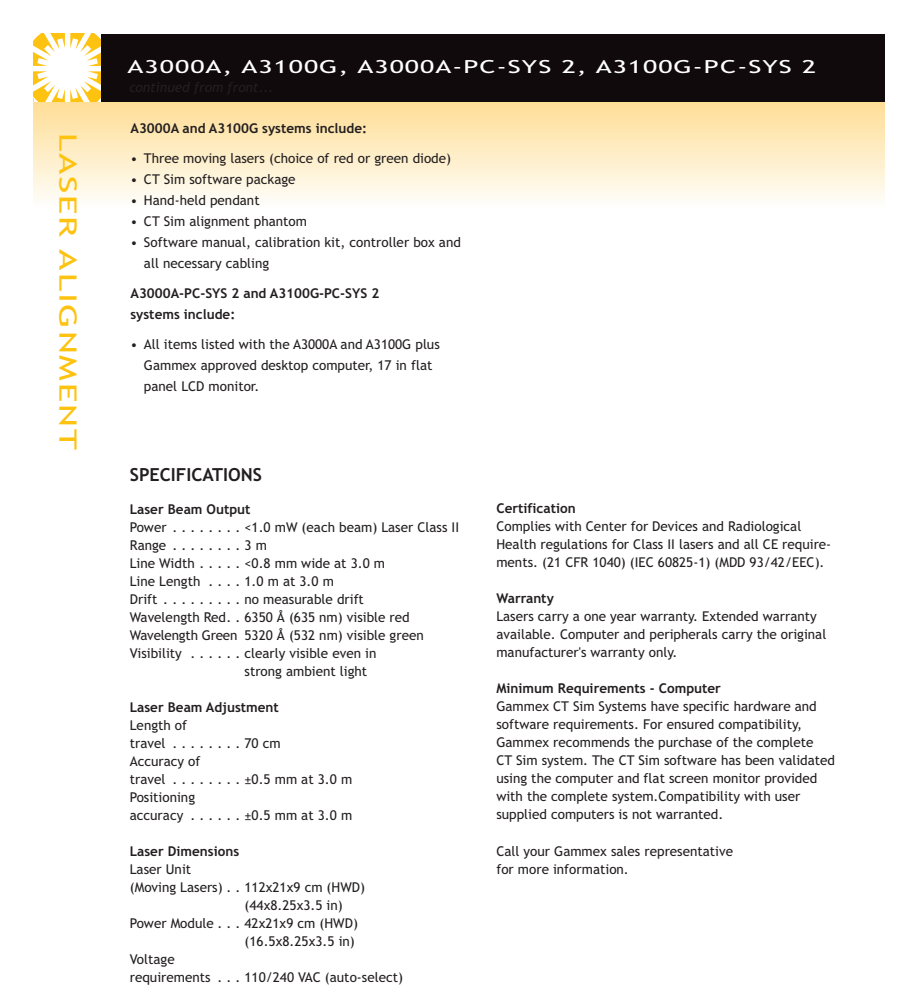
<style>
.page{position:relative;width:905px;height:986px;background:#fff}
.page>*{position:absolute;margin:0;border:0;box-sizing:border-box;transform-origin:0 0}
.t1{font:24px "Trebuchet MS";letter-spacing:.05em;color:#fec210;scale:1.5 1}
.t2{font:18px "Trebuchet MS";letter-spacing:.04em;color:#fff;scale:1.5 1}
.t3{font:700 18px "Trebuchet MS";color:#231f20}
.t4{font:13.5px/18px "Trebuchet MS";color:#231f20}
.t5{font:700 13.5px/21px "Trebuchet MS";color:#231f20}
</style>
<div class="page">
<div style="left:34px;top:98px;width:850px;height:109px;background:linear-gradient(to bottom,#ffdc91,#fefefb)"></div>
<svg style="left:34px;top:34px;width:67px;height:67px"></svg>
<div style="left:101px;top:34px;width:783px;height:67px;background:#110a0c"></div>
<h1 class="t1" style="left:82px;top:133px;width:213px;rotate:90deg">LASER ALIGNMENT</h1>
<h2 class="t2" style="left:128px;top:56px;width:460px">A3000A, A3100G, A3000A-PC-SYS 2, A3100G-PC-SYS 2</h2>
<p class="t5" style="left:130px;top:117px;width:238px">A3000A and A3100G systems include:</p>
<p class="t4" style="left:130px;top:149px;width:322px">• Three moving lasers (choice of red or green diode)</p>
<p class="t4" style="left:130px;top:170px;width:167px">• CT Sim software package</p>
<p class="t4" style="left:130px;top:191px;width:131px">• Hand-held pendant</p>
<p class="t4" style="left:130px;top:212px;width:178px">• CT Sim alignment phantom</p>
<p class="t4" style="left:144px;top:231px;width:318px;line-height:21px;text-indent:-14px">• Software manual, calibration kit, controller box and all necessary cabling</p>
<p class="t5" style="left:130px;top:282px;width:250px">A3000A-PC-SYS 2 and A3100G-PC-SYS 2 systems include:</p>
<p class="t4" style="left:144px;top:333px;width:297px;line-height:21px;text-indent:-14px">• All items listed with the A3000A and A3100G plus<br>Gammex approved desktop computer, 17 in flat panel LCD monitor.</p>
<h2 class="t3" style="left:130px;top:464px;width:134px">SPECIFICATIONS</h2>
<p class="t5" style="left:130px;top:498px;width:122px">Laser Beam Output</p>
<p class="t4" style="left:130px;top:518px;width:331px">Power . . . . . . . . &lt;1.0 mW (each beam) Laser Class II</p>
<p class="t4" style="left:130px;top:536px;width:138px">Range ........3m</p>
<p class="t4" style="left:130px;top:554px;width:257px">Line Width . . . . . &lt;0.8 mm wide at 3.0 m</p>
<p class="t4" style="left:130px;top:572px;width:206px">Line Length . . . . 1.0 m at 3.0 m</p>
<p class="t4" style="left:130px;top:590px;width:236px">Drift . . . . . . . . . no measurable drift</p>
<p class="t4" style="left:130px;top:608px;width:281px">Wavelength Red. . 6350 Å (635 nm) visible red</p>
<p class="t4" style="left:130px;top:626px;width:295px">Wavelength Green 5320 Å (532 nm) visible green</p>
<p class="t4" style="left:130px;top:644px;width:248px">Visibility . . . . . . clearly visible even in</p>
<p class="t4" style="left:244px;top:662px;width:124px">strong ambient light</p>
<p class="t5" style="left:130px;top:696px;width:151px">Laser Beam Adjustment</p>
<p class="t4" style="left:130px;top:716px;width:224px">Length of<br>travel ........70cm<br>Accuracy of<br>travel ........±0.5mmat3.0m<br>Positioning<br>accuracy . . . . . . ±0.5 mm at 3.0 m</p>
<p class="t5" style="left:130px;top:840px;width:111px">Laser Dimensions</p>
<p class="t4" style="left:130px;top:860px;width:63px">Laser Unit</p>
<p class="t4" style="left:130px;top:878px;width:237px">(Moving Lasers) . . 112x21x9 cm (HWD)</p>
<p class="t4" style="left:244px;top:896px;width:100px">(44x8.25x3.5 in)</p>
<p class="t4" style="left:130px;top:914px;width:230px">Power Module . . . 42x21x9 cm (HWD)</p>
<p class="t4" style="left:244px;top:932px;width:112px">(16.5x8.25x3.5 in)</p>
<p class="t4" style="left:130px;top:950px;width:46px">Voltage</p>
<p class="t4" style="left:130px;top:968px;width:275px">requirements . . . 110/240 VAC (auto-select)</p>
<p class="t5" style="left:496px;top:498px;width:81px">Certification</p>
<p class="t4" style="left:496px;top:517px;width:336px">Complies with Center for Devices and Radiological<br>Health regulations for Class II lasers and all CE require&shy;ments. (21 CFR 1040) (IEC 60825-1) (MDD 93/42/EEC).</p>
<p class="t5" style="left:496px;top:588px;width:59px">Warranty</p>
<p class="t4" style="left:496px;top:607px;width:331px">Lasers carry a one year warranty. Extended warranty available. Computer and peripherals carry the original manufacturer's warranty only.</p>
<p class="t5" style="left:496px;top:678px;width:226px">Minimum Requirements - Computer</p>
<p class="t4" style="left:496px;top:697px;width:340px">Gammex CT Sim Systems have specific hardware and software requirements. For ensured compatibility, Gammex recommends the purchase of the complete<br>CT Sim system. The CT Sim software has been validated using the computer and flat screen monitor provided with the complete system.Compatibility with user supplied computers is not warranted.</p>
<p class="t4" style="left:496px;top:841px;width:238px">Call your Gammex sales representative for more information.</p>
</div>
